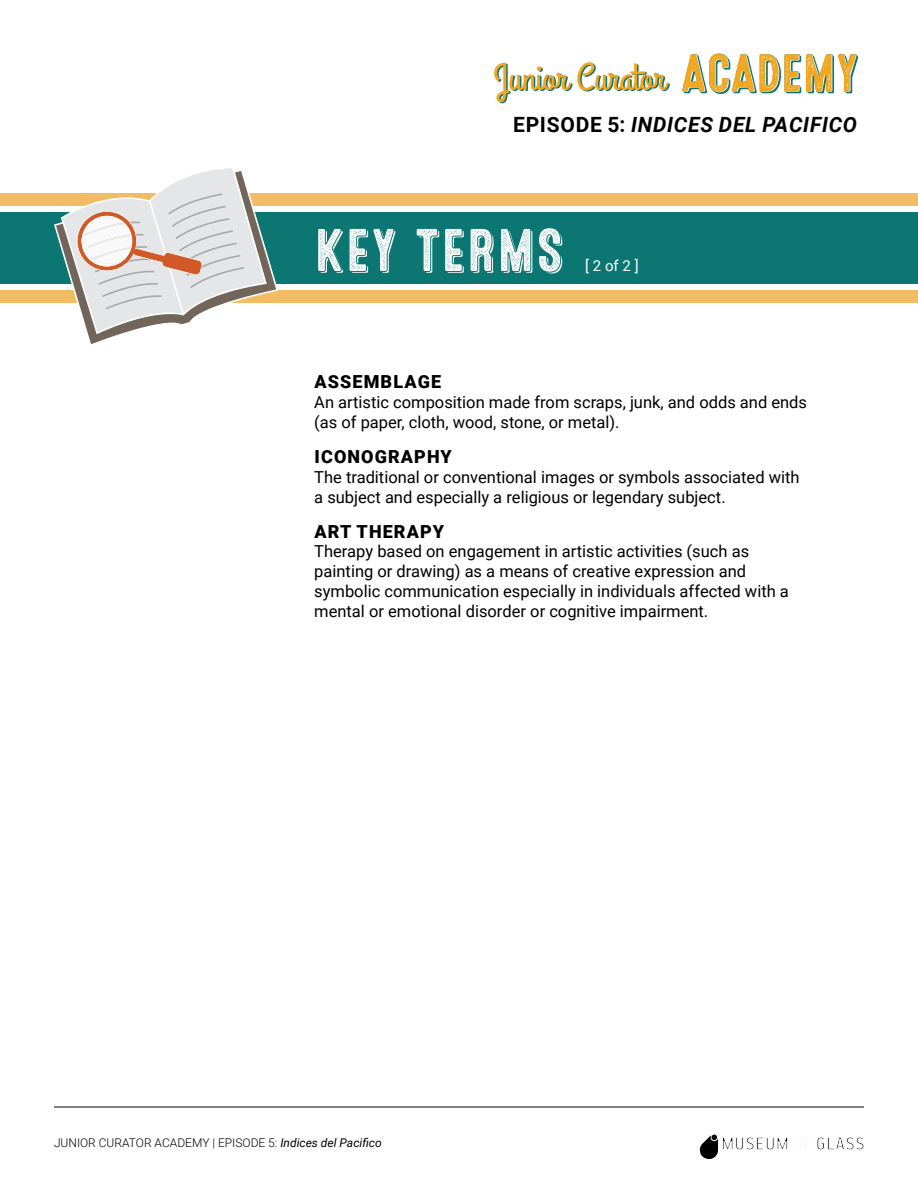
<style>
.page{position:relative;width:918px;height:1188px;background:#fff}
.page>*{position:absolute;margin:0;border:0;box-sizing:border-box;transform-origin:0 0}
.t1{font:60px "Microbrew Soft Two D";letter-spacing:.025em;color:#fff}
.t2{font:italic 700 21px "Roboto";letter-spacing:.035em;color:#000}
.t3{font:900 18px "Roboto";letter-spacing:.06em;color:#000}
.t4{font:16.5px/19.8px "Roboto";color:#000}
.t5{font:15px "Roboto";color:#fff}
.t6{font:300 12px "Roboto";color:#000}
.s1{font-style:normal}
.s2{font-weight:400;font-style:italic}
</style>
<div class="page">
<svg style="left:794px;top:1137px;width:70px;height:13px"></svg>
<div style="left:711px;top:1134px;width:7px;height:7px;background:#010101;border-radius:50%"></div>
<div style="left:711px;top:1134px;width:7px;height:7px;border:1px solid #fff;border-radius:50%"></div>
<svg style="left:699px;top:1137px;width:89px;height:22px"></svg>
<hr style="left:54px;top:1107px;width:810px;height:1px;background:#000">
<div style="left:0;top:212px;width:918px;height:72px;background:#0c7772"></div>
<div style="left:0;top:193px;width:918px;height:13px;background:#f1bc64"></div>
<div style="left:0;top:290px;width:918px;height:13px;background:#f1bc64"></div>
<svg style="left:54px;top:168px;width:224px;height:176px"></svg>
<svg style="left:494px;top:62px;width:176px;height:41px"></svg>
<svg style="left:682px;top:54px;width:176px;height:40px"></svg>
<p class="t2" style="left:513px;top:110px;width:346px"><span class="s1">EPISODE 5:</span> INDICES DEL PACIFICO</p>
<h1 class="t1" style="left:314px;top:215px;width:251px">KEY TERMS</h1>
<p class="t5" style="left:585px;top:255px;width:55px">[ 2 of 2 ]</p>
<p class="t3" style="left:315px;top:369px;width:128px">ASSEMBLAGE</p>
<p class="t4" style="left:314px;top:392px;width:494px">An artistic composition made from scraps, junk, and odds and ends (as of paper, cloth, wood, stone, or metal).</p>
<p class="t3" style="left:315px;top:444px;width:139px">ICONOGRAPHY</p>
<p class="t4" style="left:314px;top:466px;width:487px">The traditional or conventional images or symbols associated with a subject and especially a religious or legendary subject.</p>
<p class="t3" style="left:315px;top:519px;width:131px">ART THERAPY</p>
<p class="t4" style="left:314px;top:541px;width:476px">Therapy based on engagement in artistic activities (such as painting or drawing) as a means of creative expression and symbolic communication especially in individuals affected with a mental or emotional disorder or cognitive impairment.</p>
<p class="t6" style="left:54px;top:1134px;width:329px">JUNIOR CURATOR ACADEMY | EPISODE 5: <span class="s2">Indices del Pacifico</span></p>
</div>
